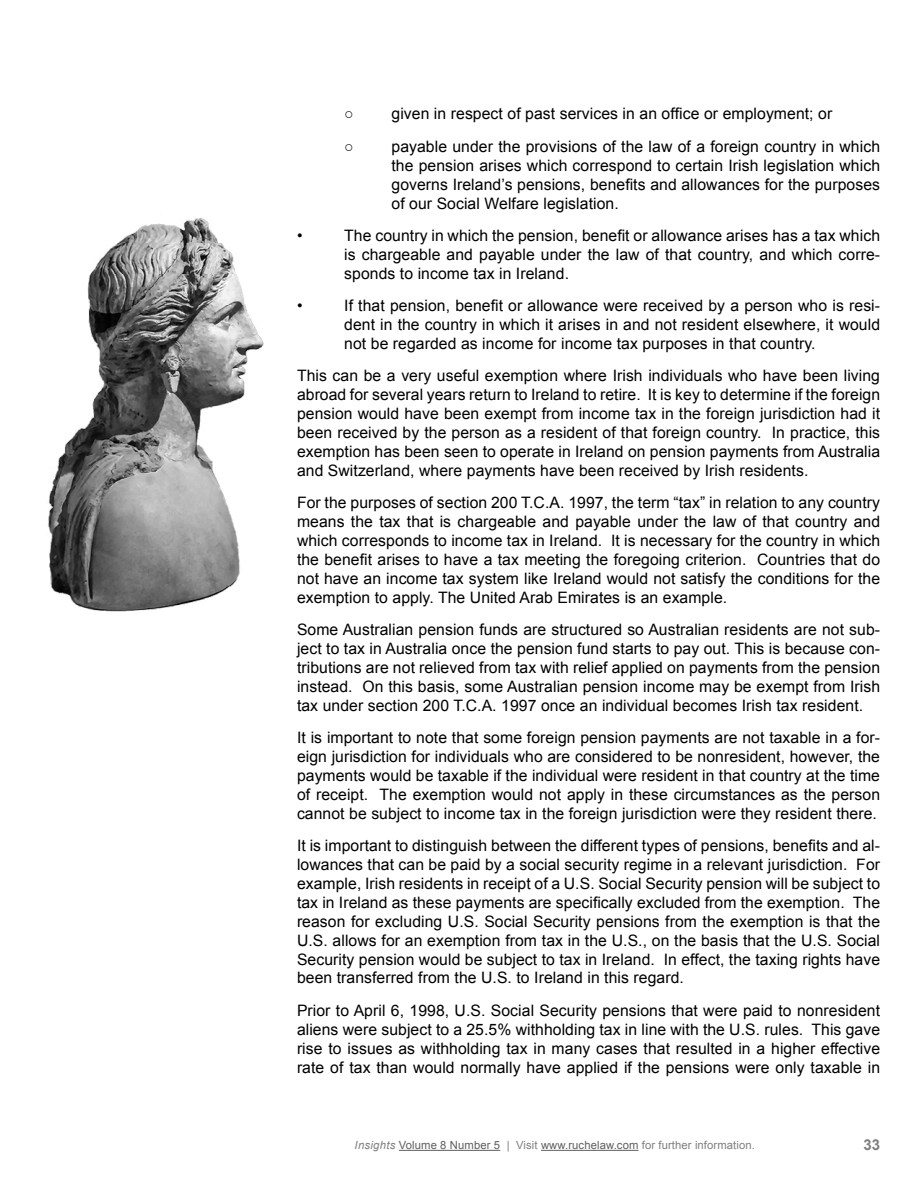
<style>
.page{position:relative;width:918px;height:1188px;background:#fff}
.page>*{position:absolute;margin:0;border:0;box-sizing:border-box;transform-origin:0 0}
.t1{font:15.75px/18.9px "Arial";letter-spacing:.005em;color:#000;text-align:justify}
.t2{font:700 15px "Arial";color:#7f7f7f}
.t3{font:11.25px "Arial";letter-spacing:.01em;color:#5f5f5f}
.s1{font-style:italic;color:#7f7f7f}
.s2{color:#7f7f7f}
</style>
<div class="page">
<hr style="left:399px;top:1150px;width:101px;height:1px;background:#5f5f5f">
<hr style="left:541px;top:1150px;width:98px;height:1px;background:#5f5f5f">
<img style="left:48px;top:217px;width:216px;height:395px">
<p class="t1" style="left:344px;top:105px;width:490px">○ given in respect of past services in an office or employment; or</p>
<p class="t1" style="left:392px;top:137px;width:490px;text-indent:-47px">○ payable under the provisions of the law of a foreign country in which the pension arises which correspond to certain Irish legislation which governs Ireland’s pensions, benefits and allowances for the purposes of our Social Welfare legislation.</p>
<p class="t1" style="left:297px;top:226px;width:7px">•</p>
<p class="t1" style="left:344px;top:226px;width:537px">The country in which the pension, benefit or allowance arises has a tax which is chargeable and payable under the law of that country, and which corre&shy;sponds to income tax in Ireland.</p>
<p class="t1" style="left:297px;top:296px;width:7px">•</p>
<p class="t1" style="left:344px;top:296px;width:537px">If that pension, benefit or allowance were received by a person who is resi&shy;dent in the country in which it arises in and not resident elsewhere, it would not be regarded as income for income tax purposes in that country.</p>
<p class="t1" style="left:297px;top:367px;width:585px">This can be a very useful exemption where Irish individuals who have been living abroad for several years return to Ireland to retire. It is key to determine if the foreign pension would have been exempt from income tax in the foreign jurisdiction had it been received by the person as a resident of that foreign country. In practice, this exemption has been seen to operate in Ireland on pension payments from Australia and Switzerland, where payments have been received by Irish residents.</p>
<p class="t1" style="left:297px;top:493px;width:585px">For the purposes of section 200 T.C.A. 1997, the term “tax” in relation to any country means the tax that is chargeable and payable under the law of that country and which corresponds to income tax in Ireland. It is necessary for the country in which the benefit arises to have a tax meeting the foregoing criterion. Countries that do not have an income tax system like Ireland would not satisfy the conditions for the exemption to apply. The United Arab Emirates is an example.</p>
<p class="t1" style="left:297px;top:620px;width:585px">Some Australian pension funds are structured so Australian residents are not sub&shy;ject to tax in Australia once the pension fund starts to pay out. This is because con&shy;tributions are not relieved from tax with relief applied on payments from the pension instead. On this basis, some Australian pension income may be exempt from Irish tax under section 200 T.C.A. 1997 once an individual becomes Irish tax resident.</p>
<p class="t1" style="left:297px;top:728px;width:585px">It is important to note that some foreign pension payments are not taxable in a for&shy;eign jurisdiction for individuals who are considered to be nonresident, however, the payments would be taxable if the individual were resident in that country at the time of receipt. The exemption would not apply in these circumstances as the person cannot be subject to income tax in the foreign jurisdiction were they resident there.</p>
<p class="t1" style="left:297px;top:836px;width:585px">It is important to distinguish between the different types of pensions, benefits and al&shy;lowances that can be paid by a social security regime in a relevant jurisdiction. For example, Irish residents in receipt of a U.S. Social Security pension will be subject to tax in Ireland as these payments are specifically excluded from the exemption. The reason for excluding U.S. Social Security pensions from the exemption is that the U.S. allows for an exemption from tax in the U.S., on the basis that the U.S. Social Security pension would be subject to tax in Ireland. In effect, the taxing rights have been transferred from the U.S. to Ireland in this regard.</p>
<p class="t1" style="left:297px;top:1001px;width:585px">Prior to April 6, 1998, U.S. Social Security pensions that were paid to nonresident aliens were subject to a 25.5% withholding tax in line with the U.S. rules. This gave rise to issues as withholding tax in many cases that resulted in a higher effective rate of tax than would normally have applied if the pensions were only taxable in</p>
<p class="t3" style="left:355px;top:1138px;width:402px"><span class="s1">Insights</span> Volume 8 Number 5 <span class="s2">| Visit</span> www.ruchelaw.com <span class="s2">for further information.</span></p>
<p class="t2" style="left:863px;top:1135px;width:18px">33</p>
</div>
